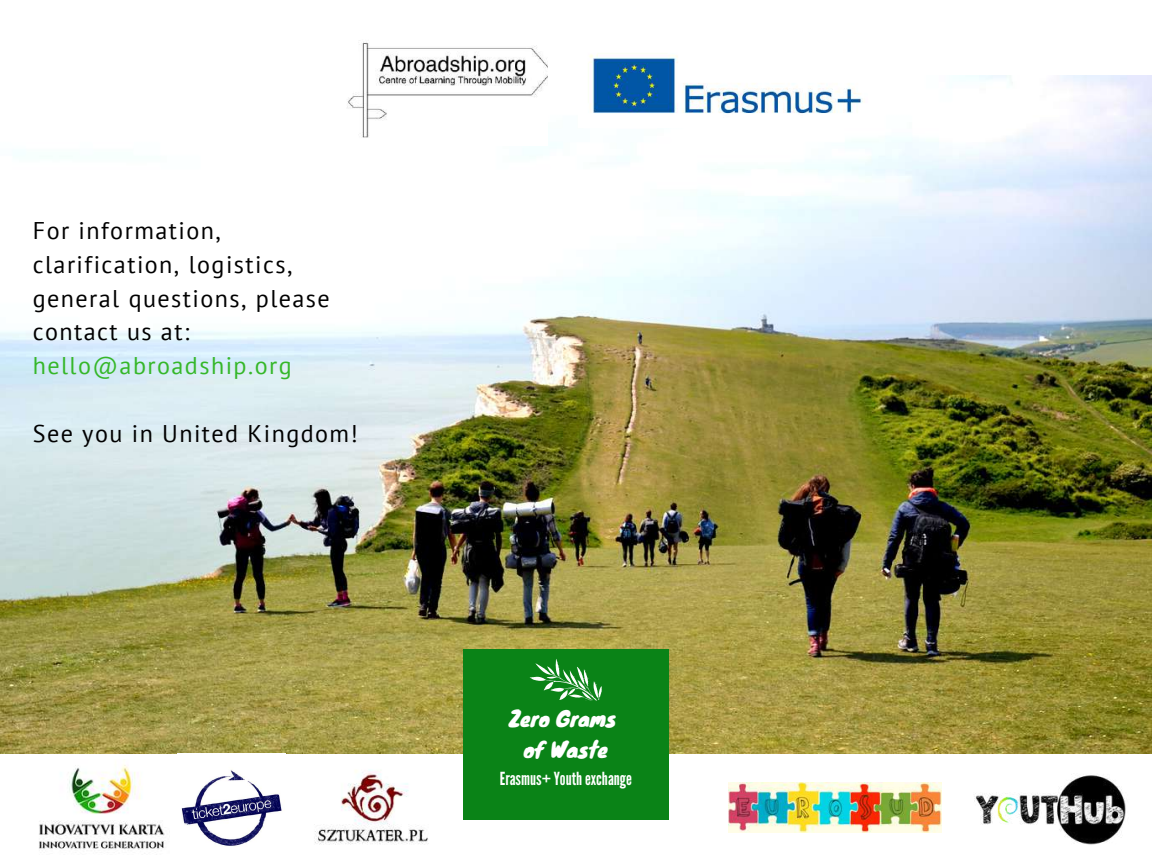
<style>
.page{position:relative;width:1152px;height:864px;background:#fff}
.page>*{position:absolute;margin:0;border:0;box-sizing:border-box;transform-origin:0 0}
.t1{font:24.15px/33.8px "PT Sans";letter-spacing:.06em;color:#000}
.t2{font:24.15px "PT Sans";letter-spacing:.06em;color:#35b729}
.t3{font:21.15px/31.5px "Knewave";color:#fff;text-align:center}
.t4{font:18px "League Gothic";color:#fff}
</style>
<div class="page">
<img style="left:0;top:75px;width:1152px;height:679px">
<img style="left:335px;top:42px;width:213px;height:103px">
<img style="left:579px;top:54px;width:295px;height:74px">
<img style="left:39px;top:764px;width:126px;height:86px">
<div style="left:464px;top:649px;width:204px;height:170px;background:#0a8317"></div>
<svg style="left:530px;top:659px;width:72px;height:41px"></svg>
<img style="left:315px;top:769px;width:113px;height:76px">
<img style="left:941px;top:775px;width:185px;height:70px">
<img style="left:178px;top:753px;width:108px;height:94px">
<img style="left:729px;top:782px;width:212px;height:51px">
<p class="t1" style="left:33px;top:213px;width:299px">For information, clarification, logistics, general questions, please contact us at:</p>
<p class="t2" style="left:33px;top:349px;width:260px">hello@abroadship.org</p>
<p class="t1" style="left:33px;top:416px;width:327px">See you in United Kingdom!</p>
<p class="t3" style="left:509px;top:702px;width:110px">Zero Grams of Waste</p>
<p class="t4" style="left:500px;top:768px;width:134px">Erasmus+ Youthexchange</p>
</div>
